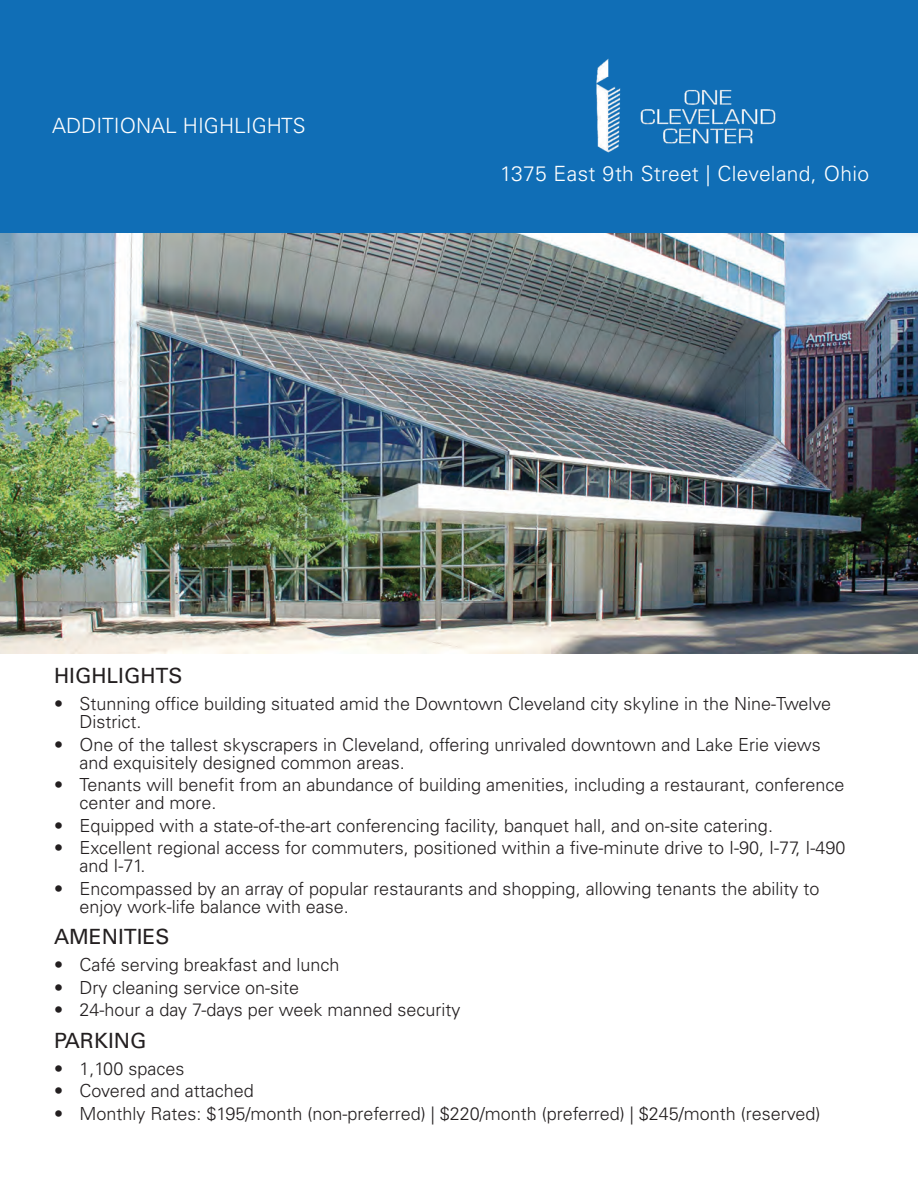
<style>
.page{position:relative;width:918px;height:1188px;background:#fff}
.page>*{position:absolute;margin:0;border:0;box-sizing:border-box;transform-origin:0 0}
.t1{font:300 21px "Univers LT Pro 45";letter-spacing:.005em;color:#fff}
.t2{font:21px "Univers LT Pro 55 Roman";color:#231f20}
.t3{font:300 18px/18px "Univers LT Pro 45";color:#231f20}
</style>
<div class="page">
<div style="left:0;top:0;width:918px;height:246px;background:#106eb6"></div>
<img style="left:596px;top:58px;width:180px;height:95px">
<img style="left:0;top:234px;width:918px;height:419px">
<p class="t1" style="left:52px;top:112px;width:255px">ADDITIONAL HIGHLIGHTS</p>
<p class="t1" style="left:500px;top:160px;width:371px">1375 East 9th Street | Cleveland, Ohio</p>
<p class="t2" style="left:54px;top:661px;width:130px">HIGHLIGHTS</p>
<p class="t3" style="left:54px;top:694px;width:779px">• Stunning office building situated amid the Downtown Cleveland city skyline in the Nine-Twelve</p>
<p class="t3" style="left:80px;top:712px;width:63px">District.</p>
<p class="t3" style="left:80px;top:735px;width:743px;text-indent:-26px">• One of the tallest skyscrapers in Cleveland, offering unrivaled downtown and Lake Erie views and exquisitely designed common areas.</p>
<p class="t3" style="left:54px;top:775px;width:792px">• Tenants will benefit from an abundance of building amenities, including a restaurant, conference</p>
<p class="t3" style="left:80px;top:793px;width:139px">center and more.</p>
<p class="t3" style="left:54px;top:816px;width:721px">• Equipped with a state-of-the-art conferencing facility, banquet hall, and on-site catering.</p>
<p class="t3" style="left:54px;top:838px;width:793px">• Excellent regional access for commuters, positioned within a five-minute drive to I-90, I-77, I-490</p>
<p class="t3" style="left:80px;top:856px;width:68px">and I-71.</p>
<p class="t3" style="left:54px;top:879px;width:767px">• Encompassed by an array of popular restaurants and shopping, allowing tenants the ability to</p>
<p class="t3" style="left:80px;top:897px;width:271px">enjoy work-life balance with ease.</p>
<p class="t2" style="left:54px;top:922px;width:117px">AMENITIES</p>
<p class="t3" style="left:54px;top:955px;width:287px">• Café serving breakfast and lunch</p>
<p class="t3" style="left:54px;top:978px;width:247px">• Dry cleaning service on-site</p>
<p class="t3" style="left:54px;top:1000px;width:408px">• 24-hour a day 7-days per week manned security</p>
<p class="t2" style="left:54px;top:1026px;width:94px">PARKING</p>
<p class="t3" style="left:54px;top:1059px;width:132px">• 1,100 spaces</p>
<p class="t3" style="left:54px;top:1081px;width:201px">• Covered and attached</p>
<p class="t3" style="left:54px;top:1104px;width:768px">• Monthly Rates: $195/month (non-preferred) | $220/month (preferred) | $245/month (reserved)</p>
</div>
